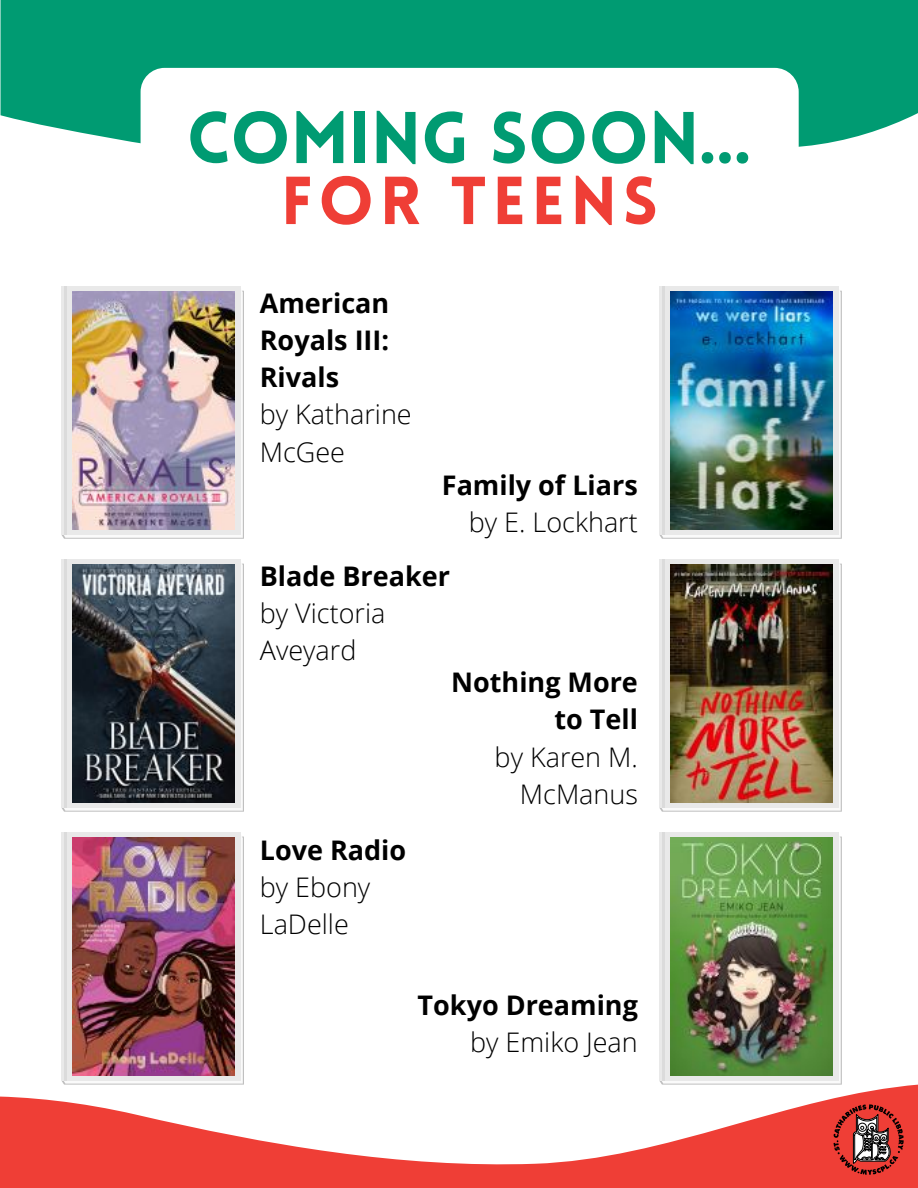
<style>
.page{position:relative;width:918px;height:1188px;background:#fff}
.page>*{position:absolute;margin:0;border:0;box-sizing:border-box;transform-origin:0 0}
.t1{font:900 71.55px "Lovelo";color:#009b72}
.t2{font:900 66.3px "Lovelo";letter-spacing:.085em;color:#ef3e36}
.t3{font:300 27px/37.2px "Open Sans";color:#000}
.t4{font:700 27px/37.2px "Open Sans";color:#000;text-align:justify}
.s1{font-weight:700}
</style>
<div class="page">
<div style="left:1px;top:0;width:917px;height:147px;background:#009b72"></div>
<div style="left:141px;top:68px;width:658px;height:238px;background:#fff;border-radius:24px"></div>
<svg style="left:0;top:1084px;width:918px;height:104px;fill:#ef3e36"></svg>
<svg style="left:834px;top:1084px;width:70px;height:91px;background:#bf544f"></svg>
<svg style="left:661px;top:290px;width:180px;height:248px"></svg>
<div style="left:659px;top:287px;width:180px;height:248px;background:#e9e9e9"></div>
<img style="left:671px;top:292px;width:162px;height:237px">
<hr style="left:662px;top:287px;width:3px;height:248px;background:#dbdbdb">
<svg style="left:661px;top:563px;width:180px;height:248px"></svg>
<div style="left:659px;top:560px;width:180px;height:248px;background:#e9e9e9"></div>
<img style="left:671px;top:565px;width:162px;height:237px">
<hr style="left:662px;top:560px;width:3px;height:248px;background:#dbdbdb">
<svg style="left:661px;top:836px;width:180px;height:248px"></svg>
<div style="left:659px;top:832px;width:180px;height:248px;background:#e9e9e9"></div>
<img style="left:671px;top:838px;width:162px;height:237px">
<hr style="left:662px;top:832px;width:3px;height:248px;background:#dbdbdb">
<svg style="left:63px;top:290px;width:180px;height:248px"></svg>
<svg style="left:61px;top:287px;width:180px;height:248px;background:#e3e1e1"></svg>
<img style="left:73px;top:292px;width:162px;height:237px">
<hr style="left:65px;top:287px;width:2px;height:248px;background:#dbdbdb">
<svg style="left:63px;top:563px;width:180px;height:248px"></svg>
<svg style="left:61px;top:560px;width:180px;height:248px;background:#d5d6d7"></svg>
<img style="left:73px;top:565px;width:162px;height:237px">
<hr style="left:65px;top:560px;width:2px;height:248px;background:#dbdbdb">
<svg style="left:63px;top:836px;width:180px;height:248px"></svg>
<div style="left:61px;top:832px;width:180px;height:248px;background:linear-gradient(to right,#e9e9e9,#e9e9e9)"></div>
<img style="left:73px;top:838px;width:162px;height:237px">
<hr style="left:65px;top:832px;width:2px;height:248px;background:#dbdbdb">
<p class="t1" style="left:187px;top:109px;width:566px">COMING SOON...</p>
<p class="t2" style="left:281px;top:174px;width:378px">FOR TEENS</p>
<p class="t4" style="left:260px;top:284px;width:131px">American Royals III:<br>Rivals</p>
<p class="t3" style="left:260px;top:395px;width:153px">by Katharine<br>McGee</p>
<p class="t4" style="left:442px;top:466px;width:197px">Family of Liars</p>
<p class="t3" style="left:469px;top:503px;width:170px">by E. Lockhart</p>
<p class="t3" style="left:260px;top:557px;width:192px"><span class="s1">Blade Breaker </span>by Victoria<br>Aveyard</p>
<p class="t4" style="left:260px;top:831px;width:148px">Love Radio</p>
<p class="t3" style="left:260px;top:868px;width:112px">by Ebony<br>LaDelle</p>
<p class="t4" style="left:451px;top:663px;width:188px;text-align:right">Nothing More to Tell</p>
<p class="t3" style="left:495px;top:738px;width:145px;text-align:right">by Karen M.<br>McManus</p>
<p class="t4" style="left:418px;top:986px;width:222px">Tokyo Dreaming</p>
<p class="t3" style="left:470px;top:1023px;width:169px">by Emiko Jean</p>
</div>
